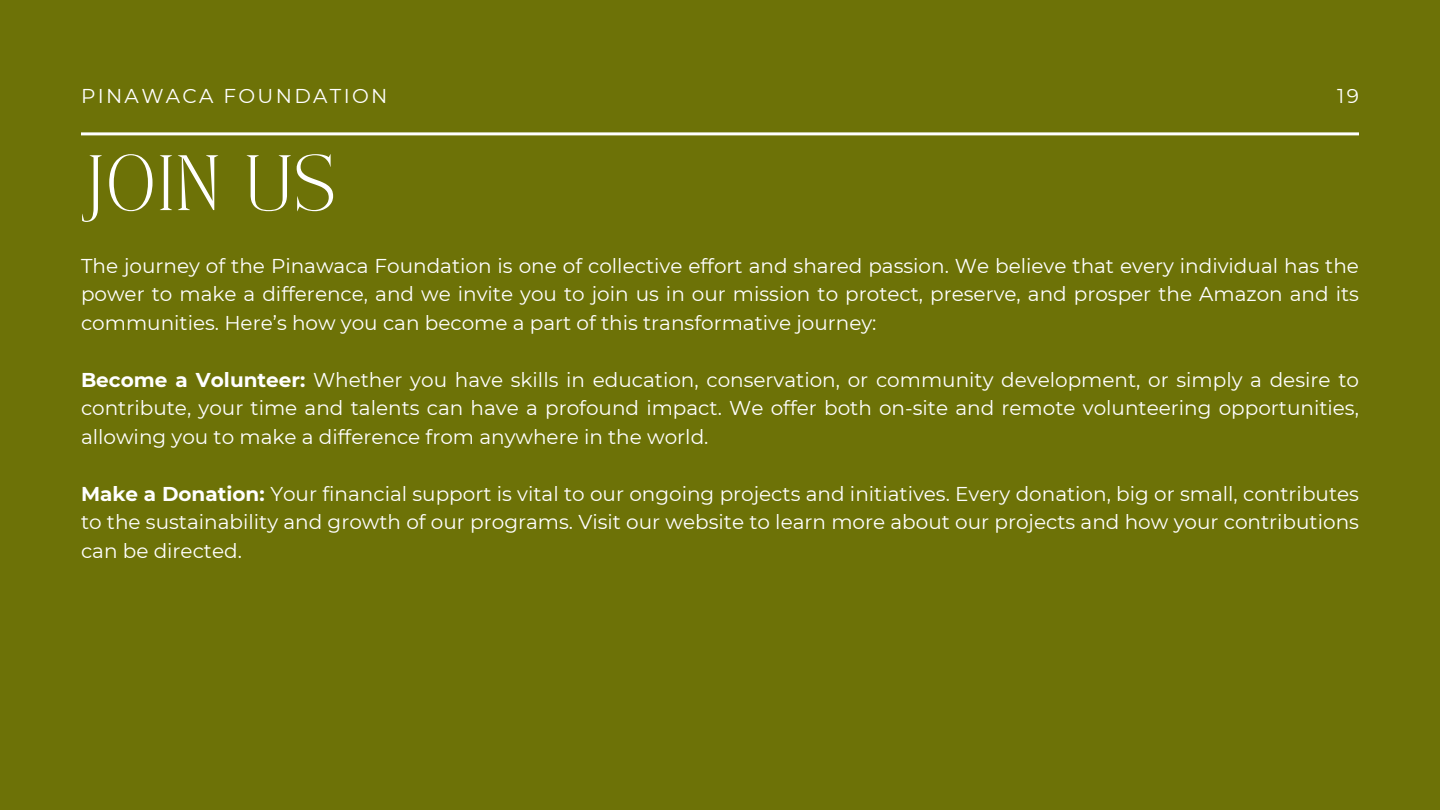
<style>
.page{position:relative;width:1440px;height:810px;background:#6d7207}
.page>*{position:absolute;margin:0;border:0;box-sizing:border-box;transform-origin:0 0}
.t1{font:54.8px "TANGARLAND";letter-spacing:.065em;color:#fff}
.t2{font:20px/28.5px "Montserrat";color:#fff;text-align:justify}
.t3{font:20px "Montserrat";letter-spacing:.115em;color:#fff}
.s1{font-weight:700}
</style>
<div class="page">
<hr style="left:81px;top:132px;width:1278px;height:3px;background:#fff">
<p class="t3" style="left:81px;top:84px;width:308px">PINAWACA FOUNDATION</p>
<p class="t1" style="left:81px;top:154px;width:256px">JOIN US</p>
<p class="t2" style="left:1337px;top:82px;width:23px">19</p>
<p class="t2" style="left:81px;top:251px;width:1279px">The journey of the Pinawaca Foundation is one of collective effort and shared passion. We believe that every individual has the power to make a difference, and we invite you to join us in our mission to protect, preserve, and prosper the Amazon and its communities. Here’s how you can become a part of this transformative journey:</p>
<p class="t2" style="left:81px;top:365px;width:1280px"><span class="s1">Become a Volunteer:</span> Whether you have skills in education, conservation, or community development, or simply a desire to contribute, your time and talents can have a profound impact. We offer both on-site and remote volunteering opportunities, allowing you to make a difference from anywhere in the world.</p>
<p class="t2" style="left:81px;top:479px;width:1279px"><span class="s1">Make a Donation:</span> Your financial support is vital to our ongoing projects and initiatives. Every donation, big or small, contributes to the sustainability and growth of our programs. Visit our website to learn more about our projects and how your contributions can be directed.</p>
</div>
